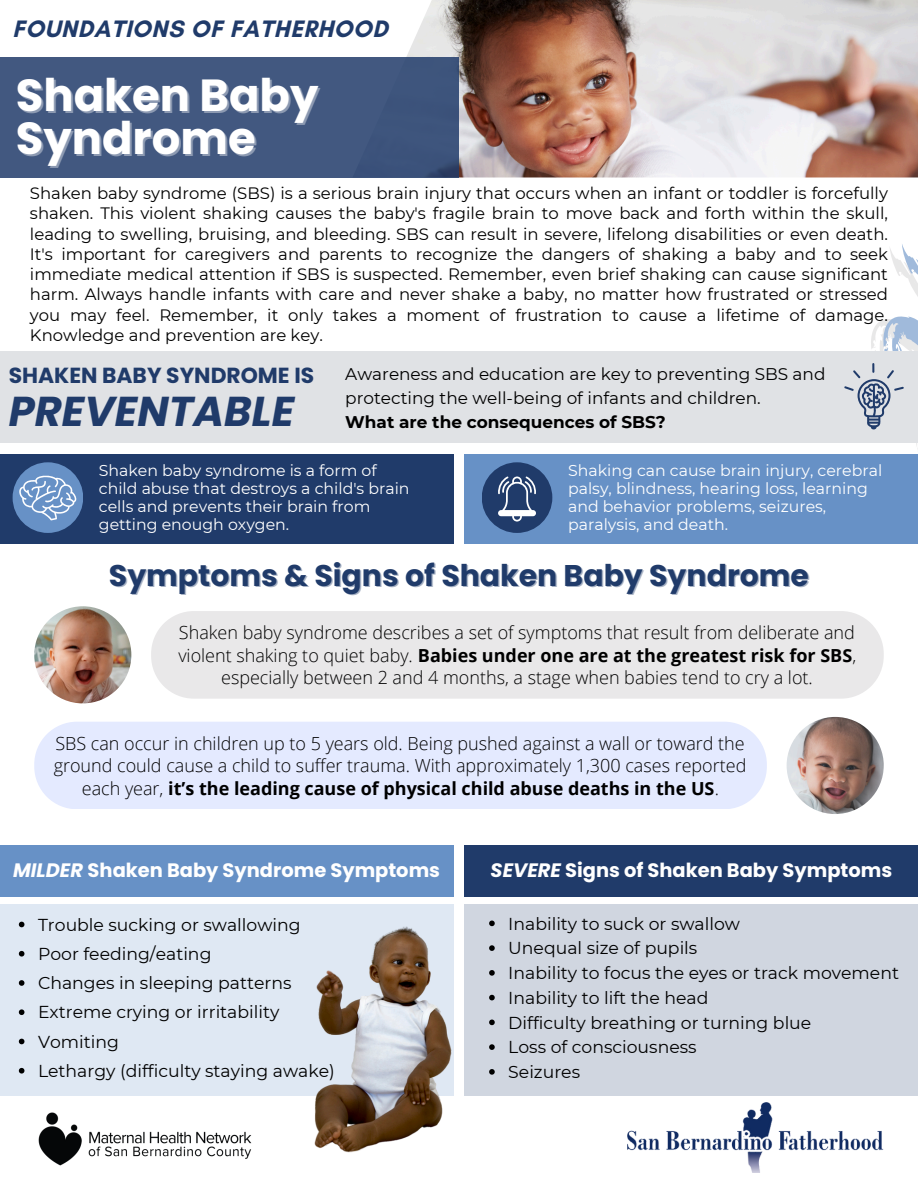
<style>
.page{position:relative;width:918px;height:1188px;background:#fff}
.page>*{position:absolute;margin:0;border:0;box-sizing:border-box;transform-origin:0 0}
.t1{font:700 45px "Poppins";color:#fff}
.t2{font:italic 700 41.7px "Poppins";color:#203b6a}
.t3{font:700 30px "Poppins";color:#203b6a}
.t4{font:700 24.3px "Glacial Indifference";letter-spacing:.025em;color:#203b6a}
.t5{font:700 21.9px "Poppins";color:#203b6a}
.t6{font:700 19.5px "Poppins";color:#fff}
.t7{font:300 18px/22.5px "Open Sans";color:#000;text-align:center}
.t8{font:17.25px "Montserrat";color:#000}
.t9{font:16.95px/23.7px "Montserrat";color:#000}
.t10{font:700 16.95px "Montserrat";color:#000}
.t11{font:16.5px/20.2px "Montserrat";color:#000;text-align:justify}
.t12{font:15.75px/18px "Montserrat";color:#fff}
.s1{font-weight:700}
.s2{font-style:italic}
</style>
<div class="page">
<div style="left:0;top:846px;width:453px;height:51px;background:#6791c6"></div>
<div style="left:465px;top:846px;width:453px;height:51px;background:#203b6a"></div>
<div style="left:0;top:352px;width:918px;height:91px;background:#e0e2e5"></div>
<div style="left:0;top:454px;width:453px;height:90px;background:#203b6a"></div>
<div style="left:465px;top:454px;width:453px;height:90px;background:#6791c6"></div>
<img style="left:627px;top:1103px;width:256px;height:70px">
<img style="left:406px;top:0;width:512px;height:177px">
<div style="left:0;top:57px;width:459px;height:120px;background:#425880"></div>
<img style="left:38px;top:1112px;width:214px;height:54px">
<div style="left:13px;top:462px;width:70px;height:71px;background:#6791c6;border-radius:50%"></div>
<svg style="left:19px;top:475px;width:58px;height:45px"></svg>
<div style="left:482px;top:462px;width:70px;height:71px;background:#203b6a;border-radius:50%"></div>
<svg style="left:498px;top:476px;width:38px;height:45px"></svg>
<svg style="left:844px;top:244px;width:74px;height:205px"></svg>
<div style="left:151px;top:611px;width:733px;height:88px;background:#e9e8e9"></div>
<img style="left:34px;top:606px;width:97px;height:97px;border-radius:50%">
<div style="left:34px;top:722px;width:733px;height:87px;background:#e4eaff"></div>
<img style="left:787px;top:717px;width:97px;height:97px;border-radius:50%">
<div style="left:0;top:905px;width:453px;height:191px;background:#dfe8f3"></div>
<div style="left:465px;top:905px;width:453px;height:191px;background:#d0d6e0"></div>
<img style="left:314px;top:920px;width:151px;height:233px">
<svg style="left:19px;top:922px;width:5px;height:5px"></svg>
<svg style="left:19px;top:951px;width:5px;height:6px"></svg>
<svg style="left:19px;top:980px;width:5px;height:6px"></svg>
<svg style="left:19px;top:1009px;width:5px;height:6px"></svg>
<svg style="left:19px;top:1039px;width:5px;height:5px"></svg>
<svg style="left:19px;top:1068px;width:5px;height:6px"></svg>
<svg style="left:489px;top:921px;width:6px;height:5px"></svg>
<svg style="left:489px;top:945px;width:6px;height:6px"></svg>
<svg style="left:489px;top:970px;width:6px;height:6px"></svg>
<svg style="left:489px;top:995px;width:6px;height:5px"></svg>
<svg style="left:489px;top:1020px;width:6px;height:5px"></svg>
<svg style="left:489px;top:1044px;width:6px;height:6px"></svg>
<svg style="left:489px;top:1069px;width:6px;height:6px"></svg>
<p class="t4" style="left:13px;top:14px;width:377px">FOUNDATIONS OF FATHERHOOD</p>
<p class="t1" style="left:16px;top:64px;width:304px">Shaken Baby</p>
<h6 class="t1" style="left:16px;top:107px;width:241px">Syndrome</h6>
<p class="t11" style="left:30px;top:183px;width:860px">Shaken baby syndrome (SBS) is a serious brain injury that occurs when an infant or toddler is forcefully shaken. This violent shaking causes the baby's fragile brain to move back and forth within the skull, leading to swelling, bruising, and bleeding. SBS can result in severe, lifelong disabilities or even death.<br>It's important for caregivers and parents to recognize the dangers of shaking a baby and to seek immediate medical attention if SBS is suspected. Remember, even brief shaking can cause significant harm. Always handle infants with care and never shake a baby, no matter how frustrated or stressed you may feel. Remember, it only takes a moment of frustration to cause a lifetime of damage.<br>Knowledge and prevention are key.</p>
<h6 class="t5" style="left:9px;top:360px;width:307px">SHAKEN BABY SYNDROME IS</h6>
<p class="t2" style="left:9px;top:382px;width:287px">PREVENTABLE</p>
<h1 class="t9" style="left:345px;top:362px;width:482px">Awareness and education are key to preventing SBS and protecting the well-being of infants and children.</h1>
<p class="t10" style="left:345px;top:411px;width:322px">What are the consequences of SBS?</p>
<p class="t12" style="left:99px;top:462px;width:312px">Shaken baby syndrome is a form of child abuse that destroys a child's brain cells and prevents their brain from getting enough oxygen.</p>
<h3 class="t12" style="left:568px;top:462px;width:316px">Shaking can cause brain injury, cerebral palsy, blindness, hearing loss, learning and behavior problems, seizures, paralysis, and death.</h3>
<p class="t3" style="left:109px;top:554px;width:702px">Symptoms &amp; Signs of Shaken Baby Syndrome</p>
<p class="t7" style="left:178px;top:621px;width:680px">Shaken baby syndrome describes a set of symptoms that result from deliberate and violent shaking to quiet baby. <span class="s1">Babies under one are at the greatest risk for SBS</span>, especially between 2 and 4 months, a stage when babies tend to cry a lot.</p>
<h4 class="t7" style="left:54px;top:732px;width:694px">SBS can occur in children up to 5 years old. Being pushed against a wall or toward the ground could cause a child to suffer trauma. With approximately 1,300 cases reported each year, <span class="s1">it’s the leading cause of physical child abuse deaths in the US</span>.</h4>
<h5 class="t6" style="left:13px;top:857px;width:429px"><span class="s2">MILDER</span> Shaken Baby Syndrome Symptoms</h5>
<h5 class="t6" style="left:491px;top:857px;width:403px"><span class="s2">SEVERE</span> Signs of Shaken Baby Symptoms</h5>
<p class="t8" style="left:38px;top:914px;width:264px">Trouble sucking or swallowing</p>
<p class="t8" style="left:38px;top:943px;width:175px">Poor feeding/eating</p>
<p class="t8" style="left:38px;top:972px;width:255px">Changes in sleeping patterns</p>
<p class="t8" style="left:38px;top:1002px;width:243px">Extreme crying or irritability</p>
<p class="t8" style="left:38px;top:1031px;width:82px">Vomiting</p>
<p class="t8" style="left:38px;top:1060px;width:298px">Lethargy (difficulty staying awake)</p>
<p class="t8" style="left:508px;top:913px;width:233px">Inability to suck or swallow</p>
<p class="t8" style="left:508px;top:938px;width:191px">Unequal size of pupils</p>
<p class="t8" style="left:508px;top:962px;width:392px">Inability to focus the eyes or track movement</p>
<p class="t8" style="left:508px;top:987px;width:202px">Inability to lift the head</p>
<p class="t8" style="left:508px;top:1012px;width:305px">Difficulty breathing or turning blue</p>
<p class="t8" style="left:508px;top:1037px;width:190px">Loss of consciousness</p>
<p class="t8" style="left:508px;top:1061px;width:73px">Seizures</p>
</div>
